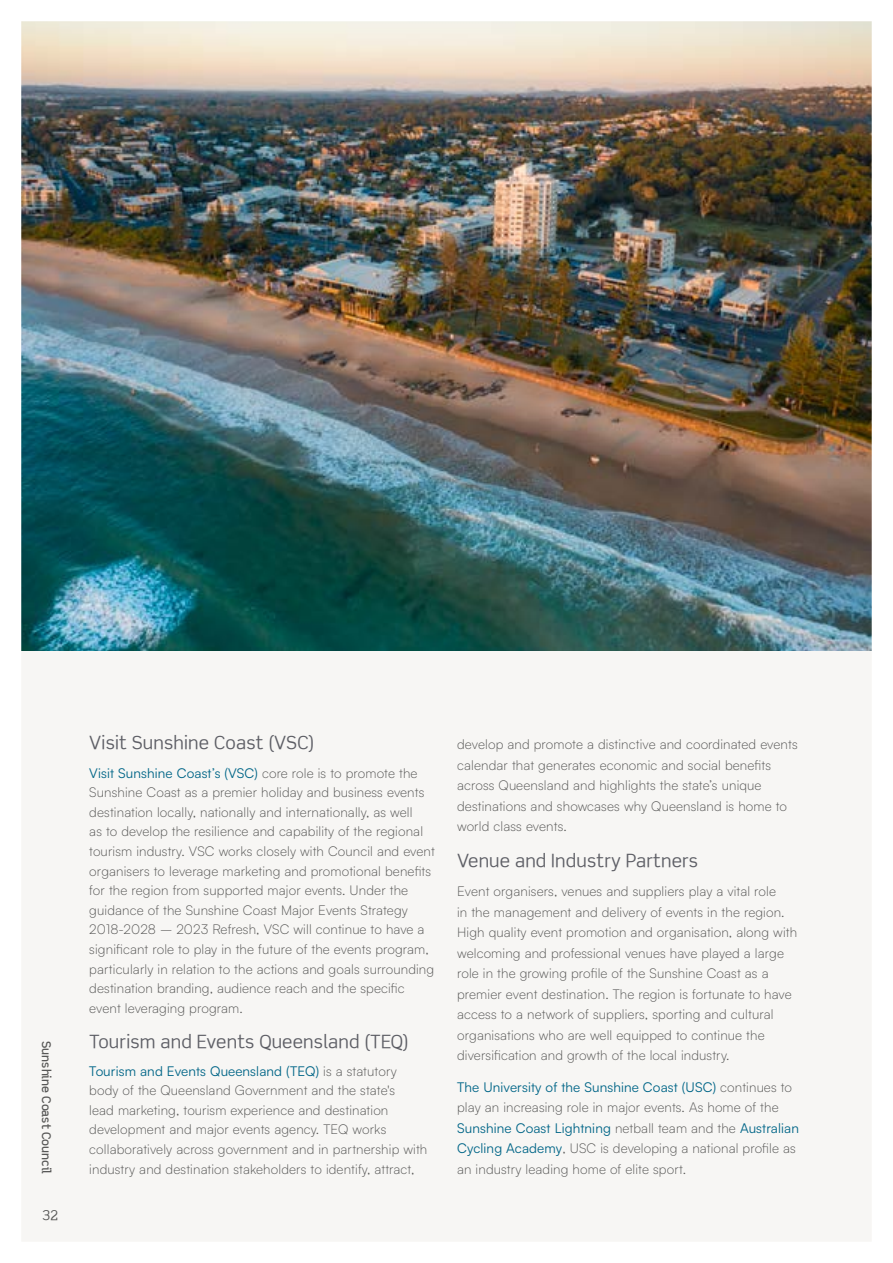
<style>
.page{position:relative;width:893px;height:1263px;background:#fff}
.page>*{position:absolute;margin:0;border:0;box-sizing:border-box;transform-origin:0 0}
.t1{font:18px "Scene";letter-spacing:.01em;color:#5d5e65}
.t2{font:300 13.5px/19.6px "Satoshi";letter-spacing:.01em;color:#575756}
.t3{font:13.5px "Scene Alt";color:#575756}
.t4{font:500 12px "Scene Alt";color:#575756}
.s1{font-weight:400;color:#006587}
</style>
<div class="page">
<img style="left:21px;top:21px;width:851px;height:1220px">
<p class="t4" style="left:54px;top:1041px;width:134px;rotate:90deg">Sunshine Coast Council</p>
<p class="t3" style="left:42px;top:1207px;width:18px">32</p>
<h1 class="t1" style="left:89px;top:732px;width:227px">Visit Sunshine Coast (VSC)</h1>
<p class="t2" style="left:89px;top:762px;width:347px"><span class="s1">Visit Sunshine Coast’s (VSC)</span> core role is to promote the Sunshine Coast as a premier holiday and business events destination locally, nationally and internationally, as well<br>as to develop the resilience and capability of the regional tourism industry. VSC works closely with Council and event organisers to leverage marketing and promotional benefits for the region from supported major events. Under the guidance of the Sunshine Coast Major Events Strategy 2018-2028 – 2023 Refresh, VSC will continue to have a significant role to play in the future of the events program, particularly in relation to the actions and goals surrounding destination branding, audience reach and the specific event leveraging program.</p>
<h1 class="t1" style="left:89px;top:1030px;width:321px">Tourism and Events Queensland (TEQ)</h1>
<p class="t2" style="left:89px;top:1060px;width:340px"><span class="s1">Tourism and Events Queensland (TEQ)</span> is a statutory body of the Queensland Government and the state's<br>lead marketing, tourism experience and destination development and major events agency. TEQ works collaboratively across government and in partnership with industry and destination stakeholders to identify, attract,</p>
<p class="t2" style="left:457px;top:734px;width:342px;line-height:20.5px">develop and promote a distinctive and coordinated events calendar that generates economic and social benefits across Queensland and highlights the state’s unique destinations and showcases why Queensland is home to world class events.</p>
<h1 class="t1" style="left:457px;top:849px;width:243px">Venue and Industry Partners</h1>
<p class="t2" style="left:457px;top:880px;width:342px;line-height:20.5px">Event organisers, venues and suppliers play a vital role<br>in the management and delivery of events in the region.<br>High quality event promotion and organisation, along with welcoming and professional venues have played a large role in the growing profile of the Sunshine Coast as a premier event destination. The region is fortunate to have access to a network of suppliers, sporting and cultural organisations who are well equipped to continue the diversification and growth of the local industry.</p>
<p class="t2" style="left:457px;top:1076px;width:343px;line-height:20.5px"><span class="s1">The University of the Sunshine Coast (USC)</span> continues to play an increasing role in major events. As home of the <span class="s1">Sunshine Coast Lightning</span> netball team and the <span class="s1">Australian Cycling Academy</span>, USC is developing a national profile as an industry leading home of elite sport.</p>
</div>
